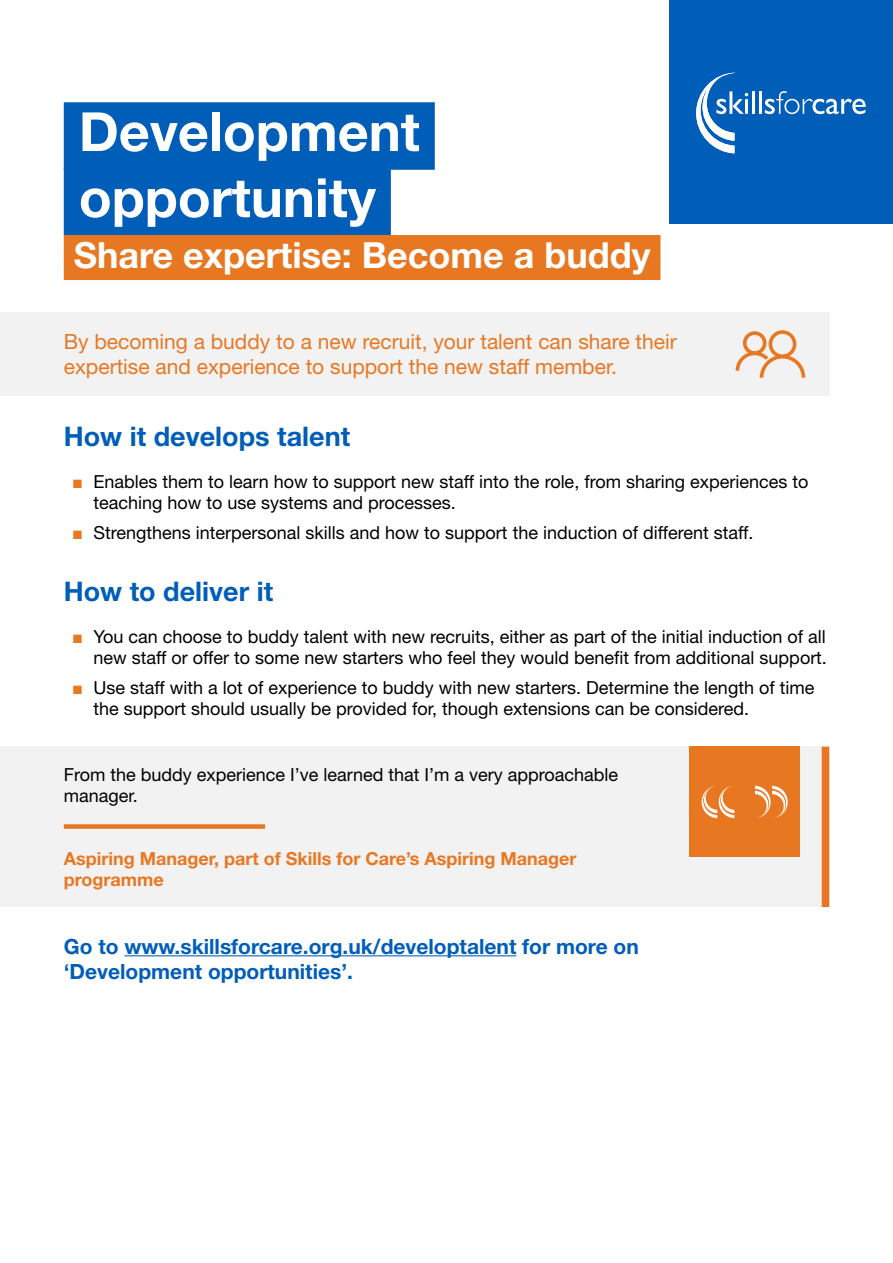
<style>
.page{position:relative;width:893px;height:1263px;background:#fff}
.page>*{position:absolute;margin:0;border:0;box-sizing:border-box;transform-origin:0 0}
.t1{font:700 54px/66px "Helvetica Neue LT Std";color:#fff}
.t2{font:700 36px "Helvetica Neue LT Std";color:#fff}
.t3{font:700 27px "Helvetica Neue LT Std";color:#005eb8}
.t4{font:21px/25.5px "Helvetica Neue LT Std";color:#e87722}
.t5{font:700 21px/25.5px "Helvetica Neue LT Std";color:#005eb8}
.t6{font:18px/21px "Helvetica Neue LT Std";color:#000}
.t7{font:700 18px/21px "Helvetica Neue LT Std";color:#e87722}
.s1{font-family:"Arial";color:#e87722}
</style>
<div class="page">
<div style="left:670px;top:0;width:223px;height:223px;background:#005eb8"></div>
<svg style="left:696px;top:73px;width:52px;height:80px"></svg>
<hr style="left:745px;top:99px;width:3px;height:15px;background:#fff">
<hr style="left:752px;top:91px;width:3px;height:23px;background:#fff">
<hr style="left:759px;top:91px;width:3px;height:23px;background:#fff">
<svg style="left:765px;top:91px;width:101px;height:23px"></svg>
<div style="left:64px;top:102px;width:371px;height:68px;background:#005eb8"></div>
<div style="left:64px;top:168px;width:327px;height:68px;background:#005eb8"></div>
<div style="left:64px;top:235px;width:596px;height:45px;background:#e87722"></div>
<div style="left:0;top:312px;width:829px;height:83px;background:#f2f2f2"></div>
<div style="left:0;top:747px;width:829px;height:160px;background:#f2f2f2"></div>
<div style="left:689px;top:747px;width:111px;height:110px;background:#e87722"></div>
<svg style="left:702px;top:786px;width:32px;height:32px"></svg>
<svg style="left:755px;top:786px;width:33px;height:32px"></svg>
<div style="left:822px;top:747px;width:7px;height:160px;background:#e87722"></div>
<div style="left:64px;top:824px;width:201px;height:5px;background:#e87722"></div>
<svg style="left:736px;top:330px;width:69px;height:48px"></svg>
<hr style="left:124px;top:955px;width:392px;height:1px;background:#005eb8">
<h1 class="t1" style="left:79px;top:98px;width:342px">Development opportunity</h1>
<h2 class="t2" style="left:74px;top:233px;width:578px">Share expertise: Become a buddy</h2>
<p class="t4" style="left:64px;top:328px;width:615px">By becoming a buddy to a new recruit, your talent can share their expertise and experience to support the new staff member.</p>
<h3 class="t3" style="left:64px;top:420px;width:288px">How it develops talent</h3>
<p class="t6" style="left:94px;top:471px;width:716px;text-indent:-21px"><span class="s1">■</span> Enables them to learn how to support new staff into the role, from sharing experiences to teaching how to use systems and processes.</p>
<p class="t6" style="left:72px;top:522px;width:683px"><span class="s1">■</span> Strengthens interpersonal skills and how to support the induction of different staff.</p>
<h3 class="t3" style="left:64px;top:575px;width:211px">How to deliver it</h3>
<p class="t6" style="left:72px;top:626px;width:756px;text-align:right"><span class="s1">■</span> You can choose to buddy talent with new recruits, either as part of the initial induction of all new staff or offer to some new starters who feel they would benefit from additional support.</p>
<p class="t6" style="left:94px;top:677px;width:722px;text-indent:-21px"><span class="s1">■</span> Use staff with a lot of experience to buddy with new starters. Determine the length of time the support should usually be provided for, though extensions can be considered.</p>
<p class="t6" style="left:64px;top:764px;width:556px">From the buddy experience I’ve learned that I’m a very approachable manager.</p>
<p class="t7" style="left:64px;top:847px;width:514px">Aspiring Manager, part of Skills for Care’s Aspiring Manager programme</p>
<p class="t5" style="left:64px;top:933px;width:577px">Go to www.skillsforcare.org.uk/developtalent for more on ‘Development opportunities’.</p>
</div>
